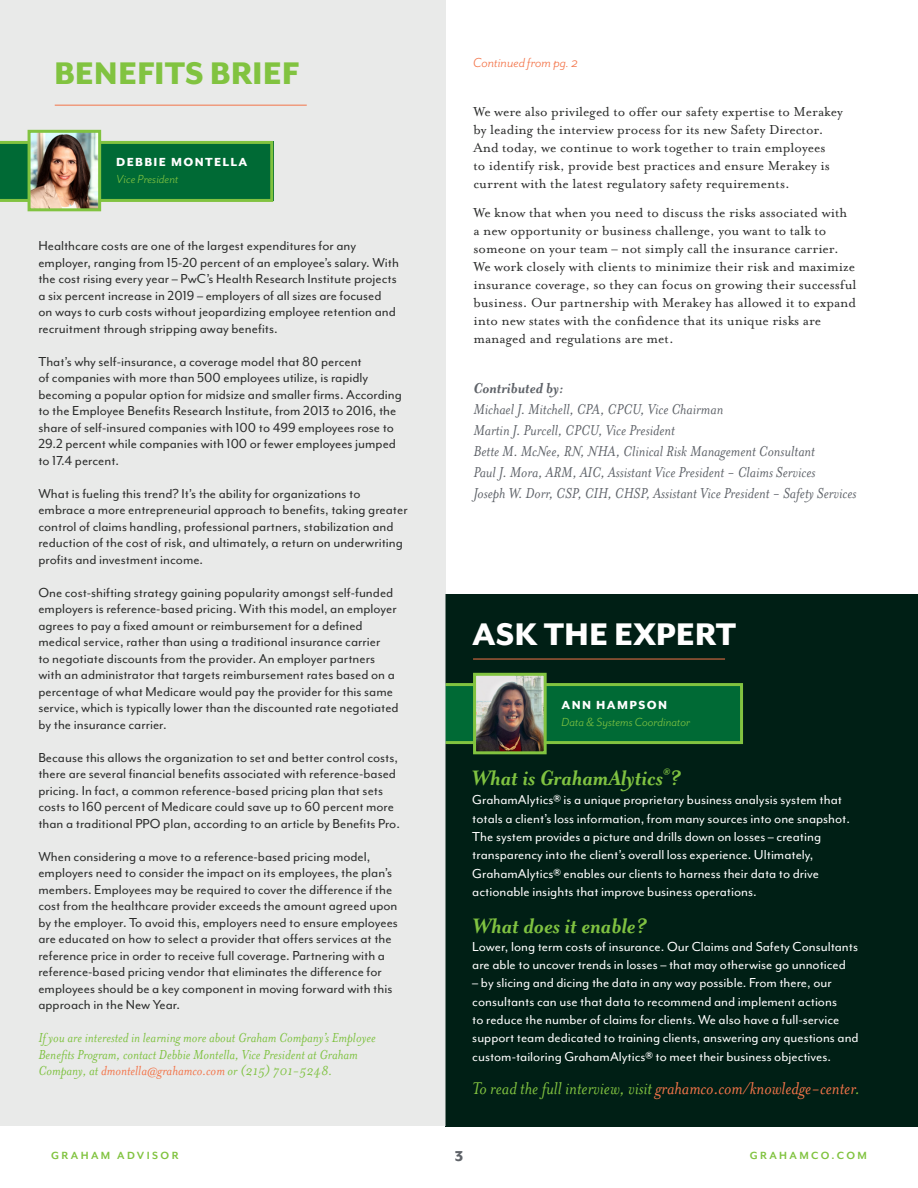
<style>
.page{position:relative;width:918px;height:1188px;background:#fff}
.page>*{position:absolute;margin:0;border:0;box-sizing:border-box;transform-origin:0 0}
.t1{font:800 36px "Mr Eaves Mod OT";color:#81c340}
.t2{font:800 36px "Mr Eaves Mod OT";color:#fff}
.Body-New{font:italic 700 24px "Mrs Eaves OT";color:#7fc241}
.Body-New-2{font:italic 19.5px "Mrs Eaves OT";color:#81c340}
.Body-New-3{font:italic 16.5px "Mrs Eaves OT";color:#5f6369}
.Body-New-4{font:italic 700 16.5px "Mrs Eaves OT";color:#5f6369}
.Body-New-5{font:800 16.5px "Mr Eaves Mod OT";color:#5f6369}
.Body-New-6{font:15px/16.5px "Mr Eaves Mod OT";color:#2b2c2b}
.Body-New-7{font:15px/18.3px "Mr Eaves Mod OT";color:#fff}
.Body-New-8{font:15px/18px "Mrs Eaves OT";color:#2b2c2b}
.Body-New-9{font:italic 15px/16.5px "Mrs Eaves OT";color:#7fc241}
.Body-New-10{font:italic 15px "Mr Eaves San OT";color:#f37449}
.t3{font:italic 13.5px "Mr Eaves San OT";color:#7fc241}
.t4{font:800 13.5px "Mr Eaves Mod OT";letter-spacing:.1em;color:#fff}
.Body-New-11{font:700 12px "Mr Eaves Mod OT";letter-spacing:.2em;color:#81c340}
.s1{color:#f37449}
</style>
<div class="page">
<div style="left:446px;top:594px;width:472px;height:532px;background:#001f15"></div>
<hr style="left:473px;top:659px;width:252px;height:1px;background:#f37449">
<svg style="left:446px;top:672px;width:297px;height:83px"></svg>
<div style="left:0;top:0;width:446px;height:1126px;background:#e9eae9"></div>
<hr style="left:55px;top:105px;width:252px;height:1px;background:#f37449">
<svg style="left:0;top:129px;width:274px;height:83px"></svg>
<p class="t1" style="left:54px;top:54px;width:247px">BENEFITS BRIEF</p>
<p class="t4" style="left:116px;top:155px;width:133px">DEBBIE MONTELLA</p>
<p class="t3" style="left:116px;top:171px;width:64px">Vice President</p>
<p class="Body-New-6" style="left:38px;top:238px;width:362px">Healthcare costs are one of the largest expenditures for any employer, ranging from 15-20 percent of an employee’s salary. With the cost rising every year – PwC’s Health Research Institute projects a six percent increase in 2019 – employers of all sizes are focused on ways to curb costs without jeopardizing employee retention and recruitment through stripping away benefits.</p>
<p class="Body-New-6" style="left:38px;top:353px;width:365px">That’s why self-insurance, a coverage model that 80 percent<br>of companies with more than 500 employees utilize, is rapidly becoming a popular option for midsize and smaller firms. According to the Employee Benefits Research Institute, from 2013 to 2016, the share of self-insured companies with 100 to 499 employees rose to 29.2 percent while companies with 100 or fewer employees jumped to 17.4 percent.</p>
<p class="Body-New-6" style="left:38px;top:485px;width:371px">What is fueling this trend? It’s the ability for organizations to embrace a more entrepreneurial approach to benefits, taking greater control of claims handling, professional partners, stabilization and reduction of the cost of risk, and ultimately, a return on underwriting profits and investment income.</p>
<p class="Body-New-6" style="left:38px;top:584px;width:362px">One cost-shifting strategy gaining popularity amongst self-funded employers is reference-based pricing. With this model, an employer agrees to pay a fixed amount or reimbursement for a defined medical service, rather than using a traditional insurance carrier<br>to negotiate discounts from the provider. An employer partners with an administrator that targets reimbursement rates based on a percentage of what Medicare would pay the provider for this same service, which is typically lower than the discounted rate negotiated by the insurance carrier.</p>
<p class="Body-New-6" style="left:38px;top:749px;width:363px">Because this allows the organization to set and better control costs, there are several financial benefits associated with reference-based pricing. In fact, a common reference-based pricing plan that sets costs to 160 percent of Medicare could save up to 60 percent more than a traditional PPO plan, according to an article by Benefits Pro.</p>
<p class="Body-New-6" style="left:38px;top:848px;width:361px">When considering a move to a reference-based pricing model, employers need to consider the impact on its employees, the plan’s members. Employees may be required to cover the difference if the cost from the healthcare provider exceeds the amount agreed upon by the employer. To avoid this, employers need to ensure employees are educated on how to select a provider that offers services at the reference price in order to receive full coverage. Partnering with a reference-based pricing vendor that eliminates the difference for employees should be a key component in moving forward with this approach in the New Year.</p>
<p class="Body-New-9" style="left:38px;top:1030px;width:339px">If you are interested in learning more about Graham Company’s Employee<br>Benefits Program, contact Debbie Montella, Vice President at Graham<br>Company, at <span class="s1">dmontella@grahamco.com</span> or (215) 701-5248.</p>
<p class="Body-New-10" style="left:473px;top:54px;width:107px">Continued from pg. 2</p>
<p class="Body-New-8" style="left:473px;top:103px;width:371px">We were also privileged to offer our safety expertise to Merakey by leading the interview process for its new Safety Director.<br>And today, we continue to work together to train employees<br>to identify risk, provide best practices and ensure Merakey is current with the latest regulatory safety requirements.</p>
<p class="Body-New-8" style="left:473px;top:204px;width:385px">We know that when you need to discuss the risks associated with a new opportunity or business challenge, you want to talk to someone on your team – not simply call the insurance carrier.<br>We work closely with clients to minimize their risk and maximize insurance coverage, so they can focus on growing their successful business. Our partnership with Merakey has allowed it to expand into new states with the confidence that its unique risks are managed and regulations are met.</p>
<p class="Body-New-4" style="left:473px;top:379px;width:91px">Contributed by:</p>
<p class="Body-New-3" style="left:473px;top:400px;width:251px">Michael J. Mitchell, CPA, CPCU, Vice Chairman</p>
<p class="Body-New-3" style="left:473px;top:421px;width:203px">Martin J. Purcell, CPCU, Vice President</p>
<p class="Body-New-3" style="left:473px;top:442px;width:343px">Bette M. McNee, RN, NHA, Clinical Risk Management Consultant</p>
<p class="Body-New-3" style="left:473px;top:463px;width:344px">Paul J. Mora, ARM, AIC, Assistant Vice President - Claims Services</p>
<p class="Body-New-3" style="left:473px;top:484px;width:385px">Joseph W. Dorr, CSP, CIH, CHSP, Assistant Vice President - Safety Services</p>
<p class="t2" style="left:472px;top:615px;width:265px">ASK THE EXPERT</p>
<p class="t4" style="left:562px;top:698px;width:107px">ANN HAMPSON</p>
<p class="t3" style="left:562px;top:714px;width:130px">Data &amp; Systems Coordinator</p>
<p class="Body-New" style="left:471px;top:765px;width:211px">What is GrahamAlytics<sup>®</sup>?</p>
<p class="Body-New-7" style="left:472px;top:791px;width:379px">GrahamAlytics® is a unique proprietary business analysis system that totals a client’s loss information, from many sources into one snapshot.<br>The system provides a picture and drills down on losses – creating transparency into the client’s overall loss experience. Ultimately, GrahamAlytics® enables our clients to harness their data to drive actionable insights that improve business operations.</p>
<p class="Body-New" style="left:472px;top:912px;width:176px">What does it enable?</p>
<p class="Body-New-7" style="left:472px;top:937px;width:387px">Lower, long term costs of insurance. Our Claims and Safety Consultants are able to uncover trends in losses – that may otherwise go unnoticed</p>
<p class="Body-New-7" style="left:472px;top:974px;width:388px">– by slicing and dicing the data in any way possible. From there, our consultants can use that data to recommend and implement actions<br>to reduce the number of claims for clients. We also have a full-service support team dedicated to training clients, answering any questions and custom-tailoring GrahamAlytics® to meet their business objectives.</p>
<p class="Body-New-2" style="left:472px;top:1077px;width:389px">To read the full interview, visit <span class="s1">grahamco.com/knowledge-center</span>.</p>
<p class="Body-New-11" style="left:51px;top:1149px;width:129px">GRAHAM ADVISOR</p>
<p class="Body-New-5" style="left:455px;top:1148px;width:10px">3</p>
<p class="Body-New-11" style="left:750px;top:1149px;width:119px">GRAHAMCO.COM</p>
</div>
